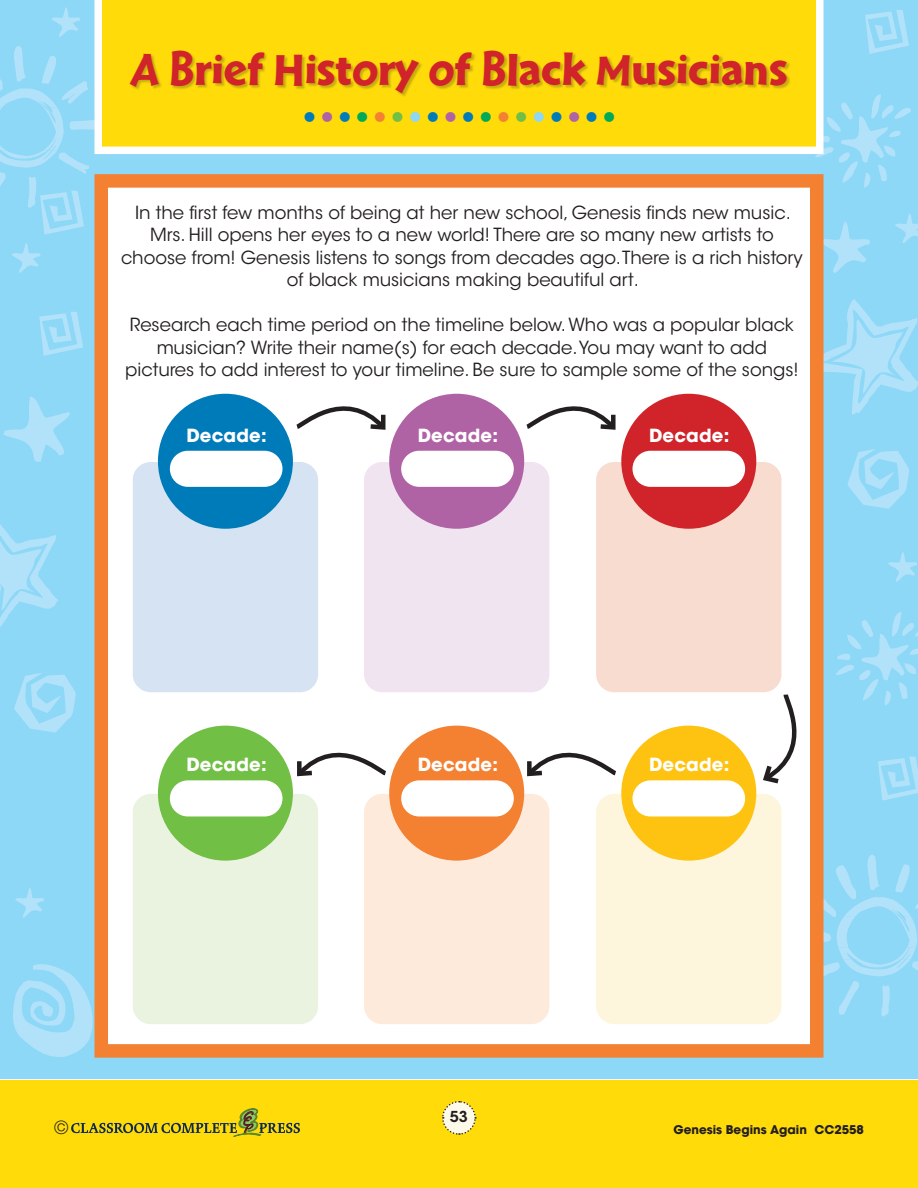
<style>
.page{position:relative;width:918px;height:1188px;background:#fff}
.page>*{position:absolute;margin:0;border:0;box-sizing:border-box;transform-origin:0 0}
.TG_Main_Header{font:46.5px "Cal Sans Heavy KB";color:#d1232a}
.t1{font:700 42px "Futura";color:#007bba}
.body_copy_AG_12_15{font:18px/22.5px "ITC Avant Garde Std";color:#231f20;text-align:center}
.body_copy_AG_12_15-2{font:700 18px "ITC Avant Garde Std";letter-spacing:.01em;color:#fff}
.t2{font:600 15px "ITC Avant Garde Std";color:#231f20}
.t3{font:700 12px "ITC Avant Garde Std";color:#231f20}
.s1{color:#af63a5}
.s2{color:#00aa56}
.s3{color:#f48032}
.s4{color:#71bf44}
.s5{color:#8dd7f7}
</style>
<div class="page">
<div style="left:0;top:1080px;width:918px;height:108px;background:#ffdb0a"></div>
<svg style="left:71px;top:1109px;width:229px;height:28px"></svg>
<svg style="left:442px;top:1101px;width:35px;height:34px"></svg>
<div style="left:0;top:0;width:918px;height:1079px;background:#8dd7f7"></div>
<svg style="left:13px;top:964px;width:80px;height:93px"></svg>
<svg style="left:14px;top:673px;width:62px;height:60px"></svg>
<svg style="left:3px;top:397px;width:67px;height:65px"></svg>
<svg style="left:51px;top:7px;width:29px;height:30px"></svg>
<svg style="left:11px;top:243px;width:30px;height:30px"></svg>
<svg style="left:0;top:46px;width:91px;height:189px"></svg>
<svg style="left:0;top:524px;width:58px;height:103px"></svg>
<svg style="left:39px;top:312px;width:44px;height:44px"></svg>
<svg style="left:15px;top:888px;width:29px;height:30px"></svg>
<svg style="left:824px;top:855px;width:94px;height:162px"></svg>
<svg style="left:824px;top:299px;width:94px;height:116px"></svg>
<svg style="left:848px;top:449px;width:61px;height:60px"></svg>
<svg style="left:836px;top:612px;width:82px;height:93px"></svg>
<svg style="left:878px;top:756px;width:40px;height:45px"></svg>
<svg style="left:888px;top:552px;width:29px;height:30px"></svg>
<svg style="left:895px;top:213px;width:23px;height:30px"></svg>
<svg style="left:827px;top:94px;width:84px;height:94px"></svg>
<svg style="left:865px;top:10px;width:44px;height:44px"></svg>
<svg style="left:824px;top:222px;width:46px;height:51px"></svg>
<svg style="left:91px;top:0;width:736px;height:157px;background:#fade28"></svg>
<div style="left:94px;top:174px;width:730px;height:884px;background:#fff;border:14px solid #f48032"></div>
<div style="left:130px;top:51px;width:661px;height:46px;background:#231f20;opacity:.25"></div>
<div style="left:133px;top:462px;width:185px;height:230px;background:#d5e3f2;border-radius:18px"></div>
<div style="left:133px;top:794px;width:185px;height:230px;background:#e9f3e0;border-radius:18px"></div>
<div style="left:364px;top:462px;width:185px;height:230px;background:#f0e4f0;border-radius:18px"></div>
<div style="left:364px;top:794px;width:185px;height:230px;background:#feeada;border-radius:18px"></div>
<div style="left:596px;top:462px;width:185px;height:230px;background:#f8dcd0;border-radius:18px"></div>
<div style="left:596px;top:794px;width:185px;height:230px;background:#fef5dd;border-radius:18px"></div>
<div style="left:158px;top:394px;width:135px;height:135px;background:#007bba;border-radius:50%"></div>
<div style="left:158px;top:726px;width:135px;height:135px;background:#71bf44;border-radius:50%"></div>
<div style="left:389px;top:394px;width:135px;height:135px;background:#af63a5;border-radius:50%"></div>
<div style="left:389px;top:726px;width:135px;height:135px;background:#f48032;border-radius:50%"></div>
<div style="left:621px;top:394px;width:135px;height:135px;background:#d1232a;border-radius:50%"></div>
<div style="left:621px;top:726px;width:135px;height:135px;background:#fec210;border-radius:50%"></div>
<div style="left:170px;top:451px;width:112px;height:36px;background:#fff;border-radius:18px"></div>
<div style="left:170px;top:780px;width:112px;height:36px;background:#fff;border-radius:18px"></div>
<div style="left:401px;top:451px;width:113px;height:36px;background:#fff;border-radius:18px"></div>
<div style="left:401px;top:780px;width:113px;height:36px;background:#fff;border-radius:18px"></div>
<div style="left:632px;top:451px;width:113px;height:36px;background:#fff;border-radius:18px"></div>
<div style="left:632px;top:780px;width:113px;height:36px;background:#fff;border-radius:18px"></div>
<svg style="left:296px;top:406px;width:90px;height:24px"></svg>
<svg style="left:527px;top:752px;width:89px;height:25px"></svg>
<svg style="left:526px;top:406px;width:90px;height:24px"></svg>
<svg style="left:297px;top:752px;width:89px;height:25px"></svg>
<svg style="left:760px;top:689px;width:55px;height:98px"></svg>
<p class="TG_Main_Header" style="left:131px;top:43px;width:658px">A Brief History of Black Musicians</p>
<p class="t1" style="left:302px;top:75px;width:316px">.<span class="s1">.</span>.<span class="s2">.</span><span class="s3">.</span><span class="s4">.</span><span class="s5">.</span>.<span class="s1">.</span>.<span class="s2">.</span><span class="s3">.</span><span class="s4">.</span><span class="s5">.</span>.<span class="s1">.</span>.<span class="s2">.</span></p>
<p class="body_copy_AG_12_15" style="left:121px;top:201px;width:683px">In the first few months of being at her new school, Genesis finds new music.<br>Mrs. Hill opens her eyes to a new world! There are so many new artists to choose from! Genesis listens to songs from decades ago. There is a rich history of black musicians making beautiful art.</p>
<p class="body_copy_AG_12_15" style="left:125px;top:314px;width:675px">Research each time period on the timeline below. Who was a popular black musician? Write their name(s) for each decade. You may want to add pictures to add interest to your timeline. Be sure to sample some of the songs!</p>
<p class="body_copy_AG_12_15-2" style="left:186px;top:423px;width:82px">Decade:</p>
<p class="body_copy_AG_12_15-2" style="left:186px;top:753px;width:82px">Decade:</p>
<p class="body_copy_AG_12_15-2" style="left:418px;top:423px;width:82px">Decade:</p>
<p class="body_copy_AG_12_15-2" style="left:418px;top:753px;width:82px">Decade:</p>
<p class="body_copy_AG_12_15-2" style="left:649px;top:423px;width:82px">Decade:</p>
<p class="body_copy_AG_12_15-2" style="left:649px;top:753px;width:82px">Decade:</p>
<p class="t2" style="left:450px;top:1107px;width:20px">53</p>
<p class="body_copy_AG_12_15" style="left:54px;top:1116px;width:16px">©</p>
<p class="t3" style="left:673px;top:1122px;width:192px">Genesis Begins Again CC2558</p>
</div>
